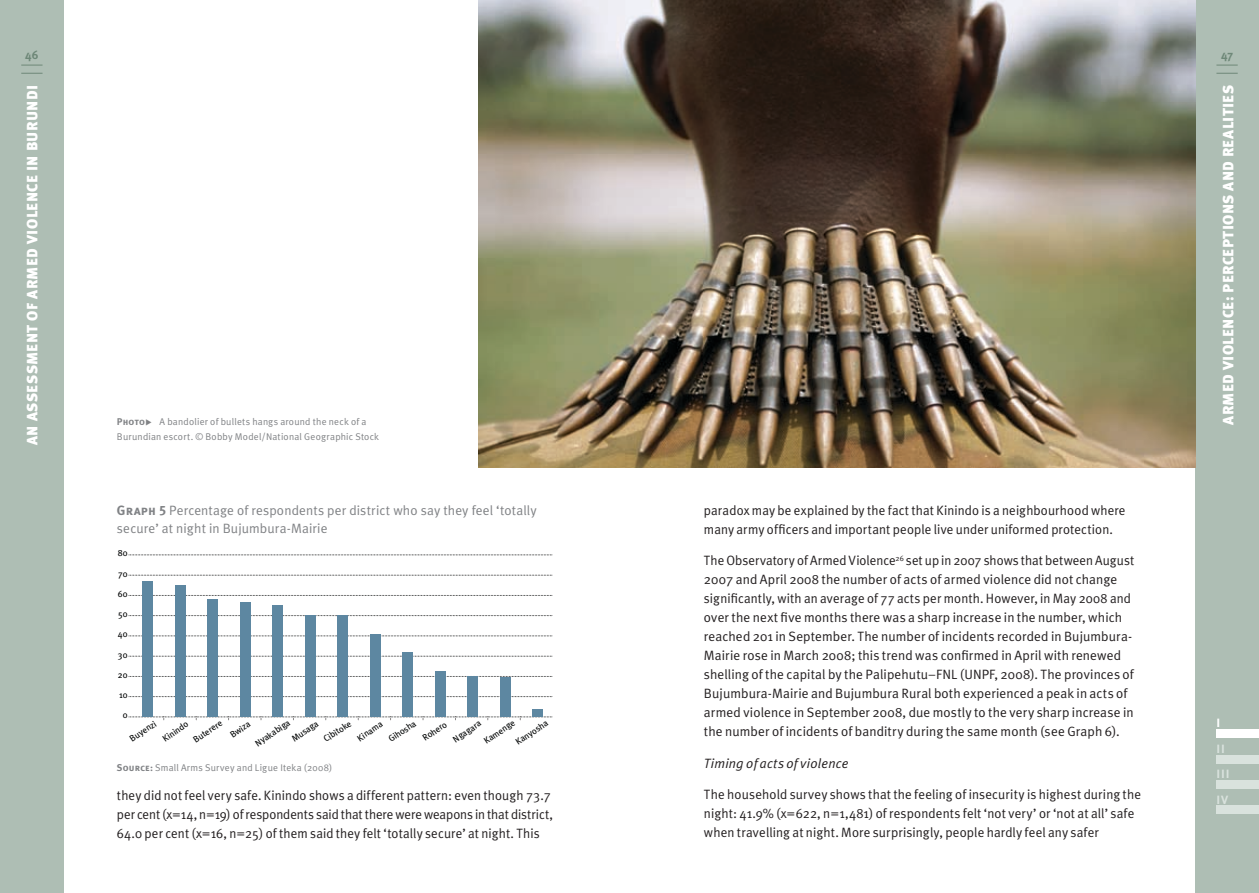
<style>
.page{position:relative;width:1259px;height:893px;background:#fff}
.page>*{position:absolute;margin:0;border:0;box-sizing:border-box;transform-origin:0 0}
.t1{font:900 15px "Meta Plus";letter-spacing:.025em;color:#fff}
.t2{font:13.5px/18.9px "Meta Plus Normal";letter-spacing:.01em;color:#231f20}
.t3{font:13.5px/18px "Meta Plus Normal";letter-spacing:.01em;color:#808285}
.t4{font:italic 13.5px "Meta Plus Normal";letter-spacing:.015em;color:#231f20}
.t5{font:700 12px/25.5px "Meta Plus";letter-spacing:.07em;color:#d9e2dd}
.t6{font:700 12px "Meta Plus";color:#6e8878}
.t7{font:9.75px/15px "Meta Plus Normal";letter-spacing:.02em;color:#808285}
.t8{font:9px/16.6px "Meta Plus";color:#030505}
.s1{font-family:"Meta Plus Bold Caps"}
.s2{color:#fff}
</style>
<div class="page">
<div style="left:0;top:0;width:64px;height:893px;background:#aebeb4"></div>
<svg style="left:21px;top:65px;width:22px;height:1px"></svg>
<svg style="left:21px;top:73px;width:22px;height:1px"></svg>
<div style="left:1195px;top:0;width:64px;height:893px;background:#aebeb4"></div>
<svg style="left:1216px;top:65px;width:21px;height:1px"></svg>
<svg style="left:1216px;top:73px;width:21px;height:1px"></svg>
<div style="left:1216px;top:729px;width:43px;height:9px;background:#fff"></div>
<div style="left:1216px;top:755px;width:43px;height:8px;background:#d9e2dd"></div>
<div style="left:1216px;top:780px;width:43px;height:9px;background:#d9e2dd"></div>
<div style="left:1216px;top:806px;width:43px;height:8px;background:#d9e2dd"></div>
<svg style="left:129px;top:696px;width:424px;height:1px"></svg>
<svg style="left:129px;top:676px;width:424px;height:1px"></svg>
<svg style="left:129px;top:656px;width:424px;height:1px"></svg>
<svg style="left:129px;top:635px;width:424px;height:1px"></svg>
<svg style="left:129px;top:615px;width:424px;height:1px"></svg>
<svg style="left:129px;top:595px;width:424px;height:1px"></svg>
<svg style="left:129px;top:575px;width:424px;height:1px"></svg>
<svg style="left:129px;top:554px;width:424px;height:1px"></svg>
<div style="left:142px;top:581px;width:11px;height:136px;background:#5d87a1"></div>
<div style="left:175px;top:585px;width:11px;height:132px;background:#5d87a1"></div>
<div style="left:207px;top:599px;width:11px;height:118px;background:#5d87a1"></div>
<div style="left:240px;top:602px;width:11px;height:115px;background:#5d87a1"></div>
<div style="left:272px;top:605px;width:11px;height:112px;background:#5d87a1"></div>
<div style="left:305px;top:615px;width:11px;height:102px;background:#5d87a1"></div>
<div style="left:337px;top:615px;width:11px;height:102px;background:#5d87a1"></div>
<div style="left:370px;top:634px;width:11px;height:83px;background:#5d87a1"></div>
<div style="left:402px;top:652px;width:11px;height:65px;background:#5d87a1"></div>
<div style="left:435px;top:671px;width:11px;height:46px;background:#5d87a1"></div>
<div style="left:467px;top:676px;width:11px;height:41px;background:#5d87a1"></div>
<div style="left:500px;top:677px;width:11px;height:40px;background:#5d87a1"></div>
<div style="left:532px;top:709px;width:11px;height:8px;background:#5d87a1"></div>
<svg style="left:129px;top:716px;width:424px;height:4px"></svg>
<img style="left:478px;top:0;width:717px;height:467px">
<p class="t6" style="left:25px;top:48px;width:15px">46</p>
<p class="t1" style="left:24px;top:445px;width:361px;rotate:-90deg">AN ASSESSMENT OF ARMED VIOLENCE IN BURUNDI</p>
<p class="t7" style="left:117px;top:414px;width:264px"><span class="s1">Photo</span>◆ A bandolier of bullets hangs around the neck of a<br>Burundian escort. © Bobby Model/National Geographic Stock</p>
<p class="t3" style="left:117px;top:501px;width:421px"><span class="s1">Graph 5</span> Percentage of respondents per district who say they feel ‘totally secure’ at night in Bujumbura-Mairie</p>
<p class="t8" style="left:118px;top:545px;width:11px">80</p>
<p class="t8" style="left:118px;top:565px;width:11px">70</p>
<p class="t8" style="left:118px;top:585px;width:11px">60</p>
<p class="t8" style="left:118px;top:606px;width:11px">50</p>
<p class="t8" style="left:118px;top:626px;width:11px">40</p>
<p class="t8" style="left:118px;top:646px;width:11px">30</p>
<p class="t8" style="left:118px;top:666px;width:11px">20</p>
<p class="t8" style="left:119px;top:687px;width:10px">10</p>
<p class="t8" style="left:123px;top:707px;width:6px">0</p>
<p class="t8" style="left:126px;top:733px;width:32px;rotate:-34deg">Buyenzi</p>
<p class="t8" style="left:159px;top:732px;width:31px;rotate:-34deg">Kinindo</p>
<p class="t8" style="left:189px;top:733px;width:35px;rotate:-34deg">Buterere</p>
<p class="t8" style="left:226px;top:729px;width:24px;rotate:-34deg">Bwiza</p>
<p class="t8" style="left:278px;top:719px;width:32px;text-indent:-33px;rotate:-34deg">Nyakabiga<br>Musaga</p>
<p class="t8" style="left:320px;top:733px;width:33px;rotate:-34deg">Cibitoke</p>
<p class="t8" style="left:353px;top:732px;width:30px;rotate:-34deg">Kinama</p>
<p class="t8" style="left:385px;top:733px;width:33px;rotate:-34deg">Gihosha</p>
<p class="t8" style="left:419px;top:732px;width:29px;rotate:-34deg">Rohero</p>
<p class="t8" style="left:449px;top:733px;width:33px;rotate:-34deg">Ngagara</p>
<p class="t8" style="left:480px;top:734px;width:37px;rotate:-34deg">Kamenge</p>
<p class="t8" style="left:512px;top:735px;width:39px;rotate:-34deg">Kanyosha</p>
<p class="t7" style="left:117px;top:760px;width:217px"><span class="s1">Source:</span> Small Arms Survey and Ligue Iteka (2008)</p>
<p class="t2" style="left:117px;top:786px;width:437px">they did not feel very safe. Kinindo shows a different pattern: even though 73.7 per cent (x=14, n=19) of respondents said that there were weapons in that district,<br>64.0 per cent (x=16, n=25) of them said they felt ‘totally secure’ at night. This</p>
<p class="t2" style="left:704px;top:500px;width:423px">paradox may be explained by the fact that Kinindo is a neighbourhood where many army officers and important people live under uniformed protection.</p>
<p class="t2" style="left:704px;top:551px;width:432px">The Observatory of Armed Violence<sup>26</sup> set up in 2007 shows that between August 2007 and April 2008 the number of acts of armed violence did not change significantly, with an average of 77 acts per month. However, in May 2008 and over the next five months there was a sharp increase in the number, which reached 201 in September. The number of incidents recorded in Bujumbura-Mairie rose in March 2008; this trend was confirmed in April with renewed shelling of the capital by the Palipehutu–FNL (UNPF, 2008). The provinces of Bujumbura-Mairie and Bujumbura Rural both experienced a peak in acts of armed violence in September 2008, due mostly to the very sharp increase in the number of incidents of banditry during the same month (see Graph 6).</p>
<p class="t4" style="left:704px;top:755px;width:146px">Timing of acts of violence</p>
<p class="t2" style="left:704px;top:785px;width:439px">The household survey shows that the feeling of insecurity is highest during the night: 41.9% (x=622, n=1,481) of respondents felt ‘not very’ or ‘not at all’ safe when travelling at night. More surprisingly, people hardly feel any safer</p>
<p class="t6" style="left:1221px;top:48px;width:14px">47</p>
<p class="t1" style="left:1219px;top:425px;width:339px;rotate:-90deg">armed violence: perceptions and realities</p>
<p class="t5" style="left:1216px;top:710px;width:15px"><span class="s2">I<br></span>II<br>III<br>IV</p>
</div>
